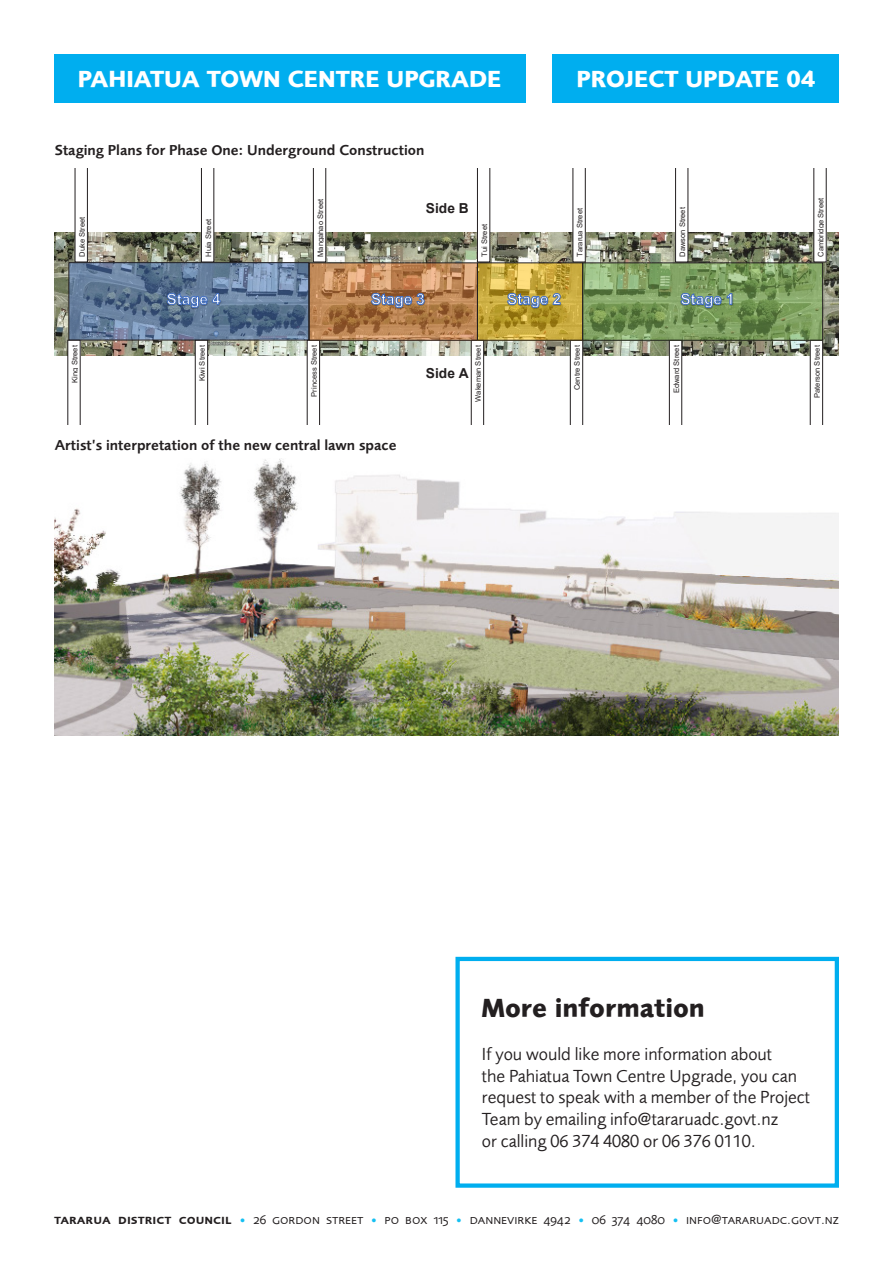
<style>
.page{position:relative;width:893px;height:1263px;background:#fff}
.page>*{position:absolute;margin:0;border:0;box-sizing:border-box;transform-origin:0 0}
.t1{font:700 27px "Foundry Sans";color:#231f20}
.t2{font:700 24px "Foundry Sans";color:#fff}
.t3{font:18px/21.6px "Foundry Sans";color:#231f20}
.Public_notice__Headi{font:600 14.85px "Foundry Sans";color:#231f20}
.t4{font:700 13.8px "Arial";color:#231f20}
.t5{font:13.5px "Foundry Sans Expert";color:#231f20}
.t6{font:7.5px "Arial";color:#231f20}
.s1{font-weight:600}
.s2{color:#15c0f2}
</style>
<div class="page">
<div style="left:54px;top:54px;width:471px;height:49px;background:#00aeef"></div>
<div style="left:553px;top:54px;width:286px;height:49px;background:#00aeef"></div>
<div style="left:455px;top:957px;width:384px;height:231px;border:4px solid #00aeef"></div>
<img style="left:55px;top:458px;width:784px;height:278px">
<img style="left:55px;top:232px;width:784px;height:124px">
<svg style="left:75px;top:168px;width:13px;height:94px"></svg>
<img style="left:78px;top:168px;width:7px;height:94px">
<svg style="left:669px;top:340px;width:13px;height:85px"></svg>
<img style="left:672px;top:340px;width:7px;height:85px">
<svg style="left:570px;top:340px;width:13px;height:85px"></svg>
<img style="left:573px;top:340px;width:7px;height:85px">
<svg style="left:471px;top:340px;width:13px;height:85px"></svg>
<img style="left:474px;top:340px;width:7px;height:85px">
<svg style="left:307px;top:340px;width:13px;height:85px"></svg>
<img style="left:310px;top:340px;width:7px;height:85px">
<svg style="left:195px;top:340px;width:13px;height:85px"></svg>
<img style="left:198px;top:340px;width:7px;height:85px">
<svg style="left:68px;top:340px;width:12px;height:85px"></svg>
<img style="left:70px;top:340px;width:8px;height:85px">
<svg style="left:201px;top:168px;width:13px;height:94px"></svg>
<img style="left:204px;top:168px;width:7px;height:94px">
<svg style="left:313px;top:168px;width:13px;height:94px"></svg>
<img style="left:316px;top:168px;width:7px;height:94px">
<svg style="left:477px;top:168px;width:13px;height:94px"></svg>
<img style="left:480px;top:168px;width:7px;height:94px">
<svg style="left:573px;top:168px;width:12px;height:94px"></svg>
<img style="left:576px;top:168px;width:7px;height:94px">
<svg style="left:675px;top:168px;width:13px;height:94px"></svg>
<img style="left:678px;top:168px;width:7px;height:94px">
<svg style="left:814px;top:168px;width:12px;height:94px"></svg>
<img style="left:816px;top:168px;width:8px;height:94px">
<svg style="left:810px;top:340px;width:13px;height:85px"></svg>
<img style="left:813px;top:340px;width:7px;height:85px">
<div style="left:69px;top:263px;width:240px;height:77px;background:#4472c4;opacity:.5"></div>
<div style="left:69px;top:262px;width:240px;height:78px;border:1px solid #231f20"></div>
<img style="left:166px;top:293px;width:55px;height:16px">
<svg style="left:167px;top:293px;width:54px;height:15px"></svg>
<div style="left:309px;top:263px;width:168px;height:77px;background:#ed7d31;opacity:.5"></div>
<img style="left:370px;top:293px;width:55px;height:16px">
<svg style="left:371px;top:293px;width:54px;height:15px"></svg>
<div style="left:477px;top:263px;width:106px;height:77px;background:#ffc000;opacity:.5"></div>
<img style="left:506px;top:293px;width:55px;height:16px">
<svg style="left:507px;top:293px;width:54px;height:15px"></svg>
<div style="left:583px;top:263px;width:240px;height:77px;background:#70ad47;opacity:.5"></div>
<img style="left:680px;top:293px;width:53px;height:16px">
<svg style="left:680px;top:293px;width:52px;height:15px"></svg>
<p class="t2" style="left:78px;top:65px;width:425px">PAHIATUA TOWN CENTRE UPGRADE</p>
<p class="t2" style="left:576px;top:65px;width:241px">PROJECT UPDATE 04</p>
<p class="Public_notice__Headi" style="left:55px;top:142px;width:371px">Staging Plans for Phase One: Underground Construction</p>
<p class="t6" style="left:77px;top:257px;width:41px;rotate:-90deg">Duke Street</p>
<p class="t6" style="left:203px;top:257px;width:39px;rotate:-90deg">Huia Street</p>
<p class="t6" style="left:315px;top:257px;width:60px;rotate:-90deg">Mangahao Street</p>
<p class="t4" style="left:426px;top:199px;width:44px">Side B</p>
<p class="t6" style="left:479px;top:257px;width:34px;rotate:-90deg">Tui Street</p>
<p class="t6" style="left:70px;top:383px;width:39px;rotate:-90deg">King Street</p>
<p class="t6" style="left:197px;top:381px;width:38px;rotate:-90deg">Kiwi Street</p>
<p class="t6" style="left:309px;top:397px;width:53px;rotate:-90deg">Princess Street</p>
<p class="t6" style="left:473px;top:402px;width:58px;rotate:-90deg">Wakeman Street</p>
<p class="t4" style="left:426px;top:363px;width:44px">Side A</p>
<p class="Public_notice__Headi" style="left:55px;top:436px;width:343px">Artist’s interpretation of the new central lawn space</p>
<p class="t6" style="left:575px;top:257px;width:50px;rotate:-90deg">Tararua Street</p>
<p class="t6" style="left:677px;top:257px;width:51px;rotate:-90deg">Dawson Street</p>
<p class="t6" style="left:816px;top:257px;width:61px;rotate:-90deg">Cambridge Street</p>
<p class="t6" style="left:572px;top:390px;width:46px;rotate:-90deg">Centre Street</p>
<p class="t6" style="left:671px;top:393px;width:49px;rotate:-90deg">Edward Street</p>
<p class="t6" style="left:812px;top:398px;width:54px;rotate:-90deg">Paterson Street</p>
<p class="t1" style="left:482px;top:992px;width:225px">More information</p>
<p class="t3" style="left:482px;top:1043px;width:330px">If you would like more information about<br>the Pahiatua Town Centre Upgrade, you can request to speak with a member of the Project Team by emailing info@tararuadc.govt.nz<br>or calling 06 374 4080 or 06 376 0110.</p>
<p class="t5" style="left:54px;top:1211px;width:786px"><span class="s1">tararua district council</span> <span class="s2">•</span> 26 gordon street <span class="s2">•</span> po box 115 <span class="s2">•</span> dannevirke 4942 <span class="s2">•</span> 06 374 4080 <span class="s2">•</span> info@tararuadc.govt.nz</p>
</div>
